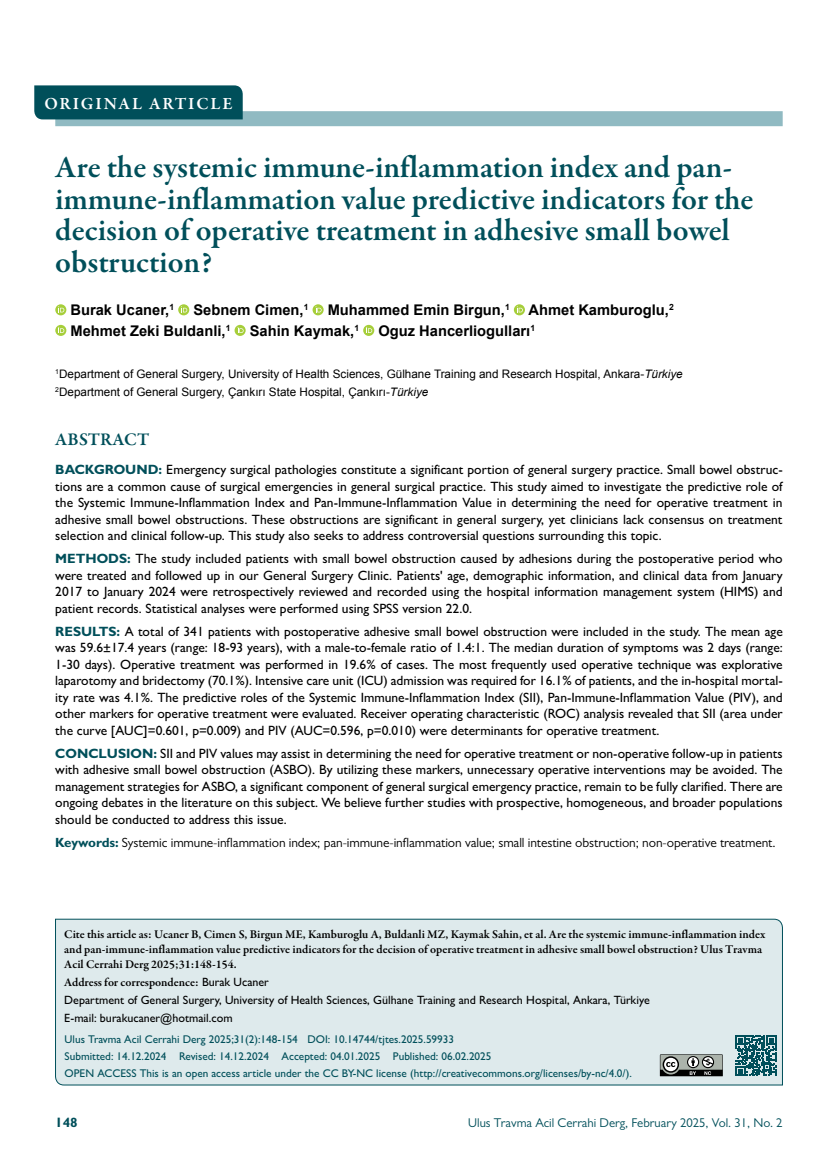
<style>
.page{position:relative;width:838px;height:1170px;background:#fff}
.page>*{position:absolute;margin:0;border:0;box-sizing:border-box;transform-origin:0 0}
.t1{font:600 31.5px/31.5px "Garamond Premr Pro";letter-spacing:-.005em;color:#004f5a}
.t2{font:600 18px "Garamond Premr Pro";letter-spacing:.005em;color:#004f5a}
.t3{font:600 17.25px "Garamond Premr Pro";letter-spacing:.105em;color:#fff}
.t4{font:700 14.7px "Arial";color:#000}
.t5{font:500 13.5px/16.5px "Gill Sans MT Pro";color:#000;text-align:justify}
.t6{font:700 13.5px "Gill Sans MT Pro";color:#004f5a}
.t7{font:13.35px "Gill Sans MT Pro";letter-spacing:-.005em;color:#000}
.t8{font:12.75px "Gill Sans MT Pro";color:#004f5a}
.t9{font:600 12px/15px "Garamond Premr Pro";color:#000}
.t10{font:500 12px/18px "Gill Sans MT Pro";color:#000}
.t11{font:11.7px/18px "Arial";color:#000}
.t12{font:500 11.25px/17.1px "Gill Sans MT Pro";color:#004f5a}
.s1{font-style:italic}
.s2{font-weight:700;color:#004f5a}
.s3{font-family:"Gill Sans MT Pro";font-weight:500}
</style>
<div class="page">
<div style="left:55px;top:111px;width:727px;height:15px;background:#90bac2"></div>
<svg style="left:55px;top:304px;width:11px;height:11px"></svg>
<svg style="left:58px;top:306px;width:6px;height:6px"></svg>
<svg style="left:178px;top:304px;width:11px;height:11px"></svg>
<svg style="left:181px;top:306px;width:6px;height:6px"></svg>
<svg style="left:312px;top:304px;width:12px;height:11px"></svg>
<svg style="left:315px;top:306px;width:6px;height:6px"></svg>
<svg style="left:514px;top:304px;width:11px;height:11px"></svg>
<svg style="left:517px;top:306px;width:6px;height:6px"></svg>
<svg style="left:55px;top:325px;width:11px;height:11px"></svg>
<svg style="left:58px;top:327px;width:6px;height:6px"></svg>
<svg style="left:234px;top:325px;width:12px;height:11px"></svg>
<svg style="left:237px;top:327px;width:7px;height:6px"></svg>
<div style="left:363px;top:325px;width:11px;height:11px;background:#a6ce3a;border-radius:50%"></div>
<svg style="left:366px;top:327px;width:6px;height:6px"></svg>
<div style="left:34px;top:85px;width:209px;height:34px;background:#004f5a"></div>
<div style="left:55px;top:918px;width:728px;height:167px;background:#deeaec"></div>
<svg style="left:735px;top:1035px;width:41px;height:40px;background:#427d85"></svg>
<svg style="left:660px;top:1054px;width:63px;height:22px"></svg>
<p class="t3" style="left:44px;top:93px;width:190px">ORIGINAL ARTICLE</p>
<h1 class="t1" style="left:55px;top:152px;width:700px">Are the systemic immune-inflammation index and pan&shy;immune-inflammation value predictive indicators for the decision of operative treatment in adhesive small bowel obstruction?</h1>
<p class="t4" style="left:70px;top:300px;width:105px">Burak Ucaner,<sup>1</sup></p>
<p class="t4" style="left:193px;top:300px;width:117px">Sebnem Cimen,<sup>1</sup></p>
<p class="t4" style="left:328px;top:300px;width:183px">Muhammed Emin Birgun,<sup>1</sup></p>
<p class="t4" style="left:528px;top:300px;width:147px">Ahmet Kamburoglu,<sup>2</sup></p>
<p class="t4" style="left:70px;top:321px;width:161px">Mehmet Zeki Buldanli,<sup>1</sup></p>
<p class="t4" style="left:250px;top:321px;width:111px">Sahin Kaymak,<sup>1</sup></p>
<p class="t4" style="left:378px;top:321px;width:158px">Oguz Hancerliogulları<sup>1</sup></p>
<p class="t11" style="left:55px;top:365px;width:629px"><sup>1</sup>Department of General Surgery, University of Health Sciences, Gülhane Training and Research Hospital, Ankara-<span class="s1">Türkiye<br></span><sup>2</sup>Department of General Surgery, Çankırı State Hospital, Çankırı-<span class="s1">Türkiye</span></p>
<h2 class="t2" style="left:55px;top:428px;width:95px">ABSTRACT</h2>
<p class="t5" style="left:55px;top:461px;width:729px"><span class="s2">BACKGROUND:</span> Emergency surgical pathologies constitute a significant portion of general surgery practice. Small bowel obstruc&shy;tions are a common cause of surgical emergencies in general surgical practice. This study aimed to investigate the predictive role of the Systemic Immune-Inflammation Index and Pan-Immune-Inflammation Value in determining the need for operative treatment in adhesive small bowel obstructions. These obstructions are significant in general surgery, yet clinicians lack consensus on treatment selection and clinical follow-up. This study also seeks to address controversial questions surrounding this topic.</p>
<p class="t5" style="left:55px;top:550px;width:729px"><span class="s2">METHODS:</span> The study included patients with small bowel obstruction caused by adhesions during the postoperative period who were treated and followed up in our General Surgery Clinic. Patients' age, demographic information, and clinical data from January 2017 to January 2024 were retrospectively reviewed and recorded using the hospital information management system (HIMS) and patient records. Statistical analyses were performed using SPSS version 22.0.</p>
<p class="t5" style="left:55px;top:622px;width:729px"><span class="s2">RESULTS:</span> A total of 341 patients with postoperative adhesive small bowel obstruction were included in the study. The mean age was 59.6±17.4 years (range: 18-93 years), with a male-to-female ratio of 1.4:1. The median duration of symptoms was 2 days (range:<br>1-30 days). Operative treatment was performed in 19.6% of cases. The most frequently used operative technique was explorative laparotomy and bridectomy (70.1%). Intensive care unit (ICU) admission was required for 16.1% of patients, and the in-hospital mortal&shy;ity rate was 4.1%. The predictive roles of the Systemic Immune-Inflammation Index (SII), Pan-Immune-Inflammation Value (PIV), and other markers for operative treatment were evaluated. Receiver operating characteristic (ROC) analysis revealed that SII (area under the curve [AUC]=0.601, p=0.009) and PIV (AUC=0.596, p=0.010) were determinants for operative treatment.</p>
<p class="t5" style="left:55px;top:744px;width:729px"><span class="s2">CONCLUSION:</span> SII and PIV values may assist in determining the need for operative treatment or non-operative follow-up in patients with adhesive small bowel obstruction (ASBO). By utilizing these markers, unnecessary operative interventions may be avoided. The management strategies for ASBO, a significant component of general surgical emergency practice, remain to be fully clarified. There are ongoing debates in the literature on this subject. We believe further studies with prospective, homogeneous, and broader populations should be conducted to address this issue.</p>
<p class="t7" style="left:55px;top:834px;width:721px"><span class="s2">Keywords:</span> Systemic immune-inflammation index; pan-immune-inflammation value; small intestine obstruction; non-operative treatment.</p>
<p class="t9" style="left:64px;top:927px;width:702px">Cite this article as: Ucaner B, Cimen S, Birgun ME, Kamburoglu A, Buldanli MZ, Kaymak Sahin, et al. Are the systemic immune-inflammation index and pan-immune-inflammation value predictive indicators for the decision of operative treatment in adhesive small bowel obstruction? Ulus Travma<br>Acil Cerrahi Derg 2025;31:148-154.</p>
<p class="t9" style="left:64px;top:975px;width:206px">Address for correspondence: <span class="s3">Burak Ucaner</span></p>
<p class="t10" style="left:64px;top:990px;width:587px">Department of General Surgery, University of Health Sciences, Gülhane Training and Research Hospital, Ankara, Türkiye<br>E-mail: burakucaner@hotmail.com</p>
<p class="t12" style="left:65px;top:1030px;width:568px">Ulus Travma Acil Cerrahi Derg 2025;31(2):148-154 DOI: 10.14744/tjtes.2025.59933<br>Submitted: 14.12.2024 Revised: 14.12.2024 Accepted: 04.01.2025 Published: 06.02.2025<br>OPEN ACCESS This is an open access article under the CC BY-NC license (http://creativecommons.org/licenses/by-nc/4.0/).</p>
<p class="t6" style="left:55px;top:1114px;width:24px">148</p>
<p class="t8" style="left:468px;top:1115px;width:316px">Ulus Travma Acil Cerrahi Derg, February 2025, Vol. 31, No. 2</p>
</div>
